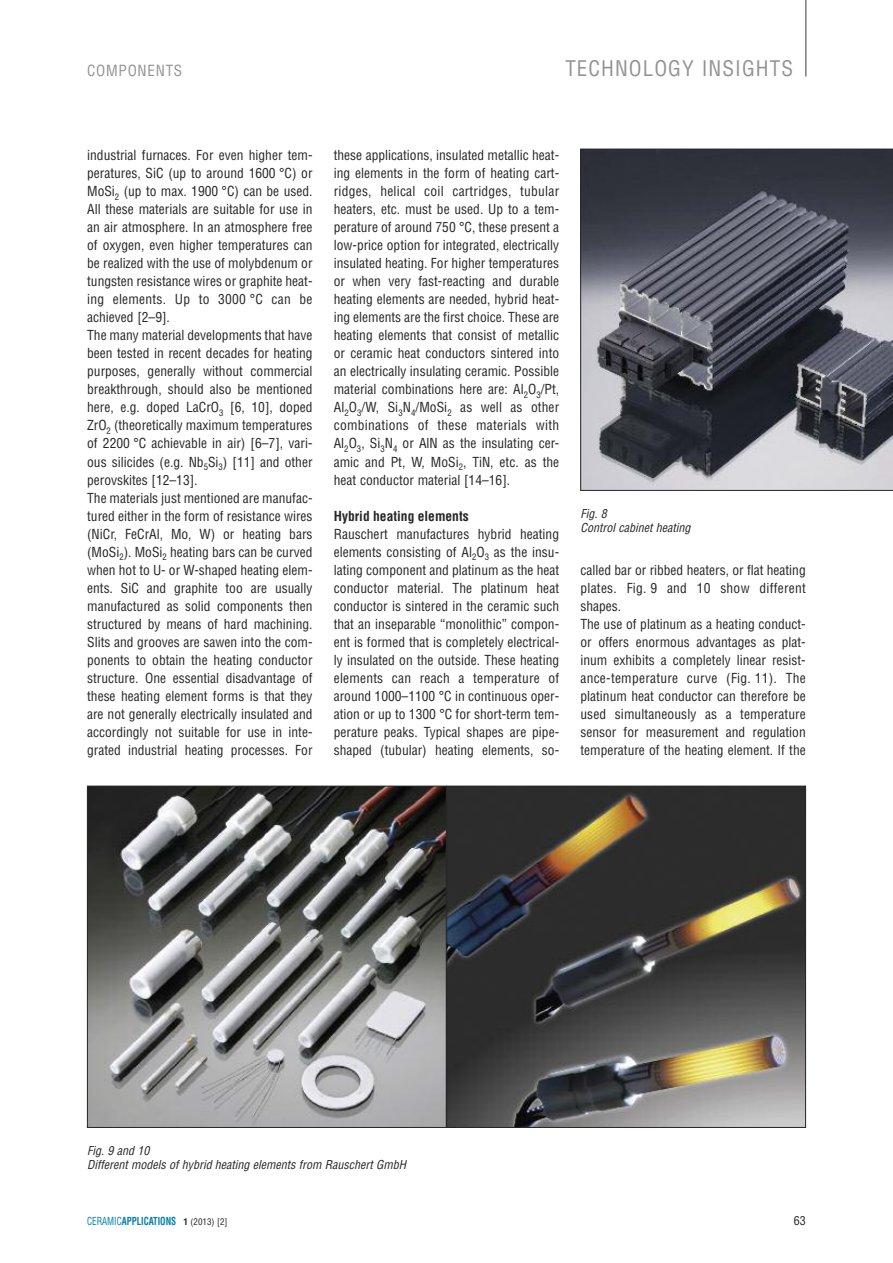
<style>
.page{position:relative;width:893px;height:1263px;background:#fff}
.page>*{position:absolute;margin:0;border:0;box-sizing:border-box;transform-origin:0 0}
.t1{font:condensed 21px "Helvetica";letter-spacing:.05em;color:#939393}
.t2{font:condensed 15px "Helvetica";letter-spacing:.05em;color:#939393}
.t3{font:condensed 13.5px/18px "Helvetica";color:#272627}
.t4{font:700 condensed 13.5px "Helvetica";color:#272627}
.t5{font:italic condensed 12px/13.5px "Helvetica";color:#272627}
.t6{font:condensed 12px "Helvetica";color:#272627}
.t7{font:700 condensed 10.8px "Helvetica";color:#007eae;scale:.83 1}
.s1{font-weight:400}
.s2{font-size:9px;color:#272627}
.s3{font-weight:400;font-size:9px;color:#272627}
</style>
<div class="page">
<hr style="left:805px;top:0;width:1px;height:77px;background:#7d7d7d">
<svg style="left:580px;top:149px;width:313px;height:342px;background:#5c5e67"></svg>
<img style="left:89px;top:788px;width:715px;height:338px">
<div style="left:87px;top:786px;width:359px;height:342px;border:1px solid #272627"></div>
<div style="left:446px;top:786px;width:360px;height:342px;border:1px solid #272627"></div>
<p class="t2" style="left:87px;top:62px;width:97px">COMPONENTS</p>
<h1 class="t1" style="left:565px;top:56px;width:229px">TECHNOLOGY INSIGHTS</h1>
<p class="t3" style="left:87px;top:146px;width:227px">industrial furnaces. For even higher tem&shy;peratures, SiC (up to around 1600 °C) or MoSi<sub>2</sub> (up to max. 1900 °C) can be used.<br>All these materials are suitable for use in an air atmosphere. In an atmosphere free of oxygen, even higher temperatures can be realized with the use of molybdenum or tungsten resistance wires or graphite heat&shy;ing elements. Up to 3000 °C can be achieved [2–9].<br>The many material developments that have been tested in recent decades for heating purposes, generally without commercial breakthrough, should also be mentioned here, e.g. doped LaCrO<sub>3</sub> [6, 10], doped ZrO<sub>2</sub> (theoretically maximum temperatures of 2200 °C achievable in air) [6–7], vari&shy;ous silicides (e.g. Nb<sub>5</sub>Si<sub>3</sub>) [11] and other perovskites [12–13].<br>The materials just mentioned are manufac&shy;tured either in the form of resistance wires (NiCr, FeCrAl, Mo, W) or heating bars (MoSi<sub>2</sub>). MoSi<sub>2</sub> heating bars can be curved when hot to U- or W-shaped heating elem&shy;ents. SiC and graphite too are usually manufactured as solid components then structured by means of hard machining.<br>Slits and grooves are sawen into the com&shy;ponents to obtain the heating conductor structure. One essential disadvantage of these heating element forms is that they are not generally electrically insulated and accordingly not suitable for use in inte&shy;grated industrial heating processes. For</p>
<p class="t3" style="left:334px;top:146px;width:227px;text-align:justify">these applications, insulated metallic heat&shy;ing elements in the form of heating cart&shy;ridges, helical coil cartridges, tubular heaters, etc. must be used. Up to a tem&shy;perature of around 750 °C, these present a low-price option for integrated, electrically insulated heating. For higher temperatures or when very fast-reacting and durable heating elements are needed, hybrid heat&shy;ing elements are the first choice. These are heating elements that consist of metallic or ceramic heat conductors sintered into an electrically insulating ceramic. Possible material combinations here are: Al<sub>2</sub>O<sub>3</sub>/Pt, Al<sub>2</sub>O<sub>3</sub>/W, Si<sub>3</sub>N<sub>4</sub>/MoSi<sub>2</sub> as well as other combinations of these materials with Al<sub>2</sub>O<sub>3</sub>, Si<sub>3</sub>N<sub>4</sub> or AlN as the insulating cer&shy;amic and Pt, W, MoSi<sub>2</sub>, TiN, etc. as the heat conductor material [14–16].</p>
<p class="t4" style="left:334px;top:507px;width:136px">Hybrid heating elements</p>
<p class="t3" style="left:334px;top:524px;width:227px;text-align:justify">Rauschert manufactures hybrid heating elements consisting of Al<sub>2</sub>O<sub>3</sub> as the insu&shy;lating component and platinum as the heat conductor material. The platinum heat conductor is sintered in the ceramic such that an inseparable “monolithic” compon&shy;ent is formed that is completely electrical&shy;ly insulated on the outside. These heating elements can reach a temperature of around 1000–1100 °C in continuous oper&shy;ation or up to 1300 °C for short-term tem&shy;perature peaks. Typical shapes are pipe&shy;shaped (tubular) heating elements, so-</p>
<p class="t5" style="left:580px;top:507px;width:111px">Fig. 8<br>Control cabinet heating</p>
<p class="t3" style="left:580px;top:560px;width:227px">called bar or ribbed heaters, or flat heating plates. Fig. 9 and 10 show different shapes.<br>The use of platinum as a heating conduct&shy;or offers enormous advantages as plat&shy;inum exhibits a completely linear resist&shy;ance-temperature curve (Fig. 11). The platinum heat conductor can therefore be used simultaneously as a temperature sensor for measurement and regulation temperature of the heating element. If the</p>
<p class="t5" style="left:87px;top:1144px;width:320px">Fig. 9 and 10<br>Different models of hybrid heating elements from Rauschert GmbH</p>
<p class="t7" style="left:87px;top:1214px;width:171px"><span class="s1">CERAMIC</span>APPLICATIONS <span class="s2">1</span> <span class="s3">(2013) [2]</span></p>
<p class="t6" style="left:794px;top:1213px;width:13px">63</p>
</div>
